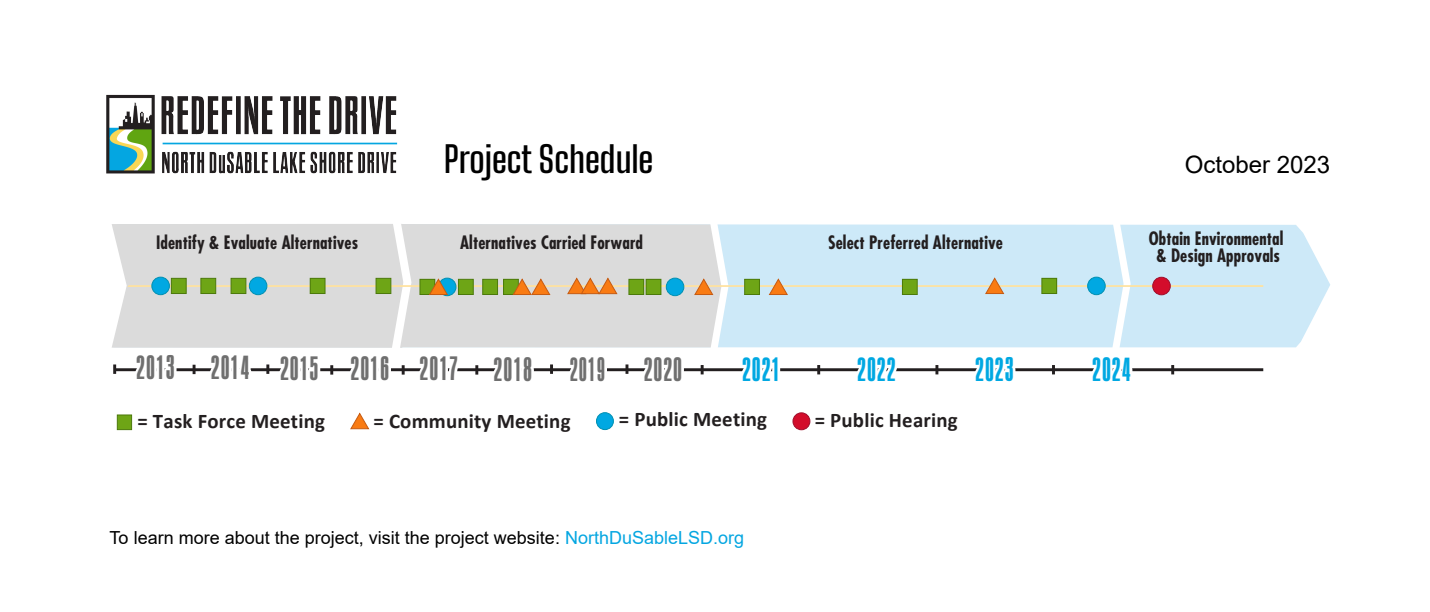
<style>
.page{position:relative;width:1430px;height:612px;background:#fff}
.page>*{position:absolute;margin:0;border:0;box-sizing:border-box;transform-origin:0 0}
.t1{font:100 36px "Big Shoulders Text";color:#000}
.t2{font:26px "OPTI Aurora Condensed";letter-spacing:.01em;color:#6f6f6f}
.t3{font:26px "OPTI Aurora Condensed";letter-spacing:.01em;color:#00a8e2}
.t4{font:26px "OPTI Aurora Condensed";letter-spacing:.01em;color:#6f6f6f;scale:.92 1}
.t5{font:24px "Arial";color:#000}
.t6{font:700 20.9px "Calibri";letter-spacing:.01em;color:#231f20}
.t7{font:700 condensed 18px/17.4px "Futura Std";letter-spacing:.01em;color:#231f20;text-align:center;scale:.95 1}
.t8{font:18px "Arial";color:#000}
.s1{color:#04a6e1}
</style>
<div class="page">
<svg style="left:1263px;top:225px;width:67px;height:122px;fill:#cde9f8"></svg>
<svg style="left:112px;top:224px;width:15px;height:124px"></svg>
<div style="left:117px;top:414px;width:15px;height:16px;background:#6ea516;border:1px solid #4c7a0b"></div>
<div style="left:596px;top:413px;width:17px;height:17px;background:#00a8e2;border-radius:50%"></div>
<div style="left:596px;top:412px;width:18px;height:18px;border:1px solid #0090b2;border-radius:50%"></div>
<div style="left:793px;top:413px;width:17px;height:17px;background:#d30d2b;border-radius:50%"></div>
<div style="left:792px;top:412px;width:18px;height:18px;border:1px solid #a00e2b;border-radius:50%"></div>
<svg style="left:350px;top:412px;width:20px;height:18px"></svg>
<svg style="left:113px;top:364px;width:3px;height:10px"></svg>
<svg style="left:127px;top:224px;width:1136px;height:151px"></svg>
<img style="left:106px;top:94px;width:292px;height:80px">
<h1 class="t1" style="left:444px;top:133px;width:211px">Project Schedule</h1>
<h3 class="t5" style="left:1184px;top:148px;width:147px">October 2023</h3>
<p class="t7" style="left:156px;top:234px;width:214px">Identify &amp; Evaluate Alternatives</p>
<p class="t7" style="left:460px;top:234px;width:194px">Alternatives Carried Forward</p>
<p class="t7" style="left:828px;top:234px;width:186px">Select Preferred Alternative</p>
<p class="t7" style="left:1148px;top:230px;width:143px">Obtain Environmental &amp; Design Approvals</p>
<h2 class="t2" style="left:137px;top:346px;width:41px">2013</h2>
<h2 class="t2" style="left:211px;top:347px;width:249px">2014 2015 2016 2017</h2>
<h2 class="t2" style="left:494px;top:348px;width:41px">2018</h2>
<h2 class="t4" style="left:570px;top:348px;width:41px">2019</h2>
<h2 class="t2" style="left:644px;top:348px;width:41px">2020</h2>
<h2 class="t3" style="left:742px;top:348px;width:41px">2021</h2>
<h2 class="t3" style="left:857px;top:348px;width:41px">2022</h2>
<h2 class="t3" style="left:975px;top:348px;width:41px">2023</h2>
<h2 class="t3" style="left:1092px;top:348px;width:41px">2024</h2>
<p class="t6" style="left:137px;top:406px;width:189px">= Task Force Meeting</p>
<p class="t6" style="left:373px;top:406px;width:199px">= Community Meeting</p>
<p class="t6" style="left:619px;top:405px;width:150px">= Public Meeting</p>
<p class="t6" style="left:814px;top:405px;width:144px">= Public Hearing</p>
<p class="t8" style="left:110px;top:526px;width:636px">To learn more about the project, visit the project website: <span class="s1">NorthDuSableLSD.org</span></p>
</div>
